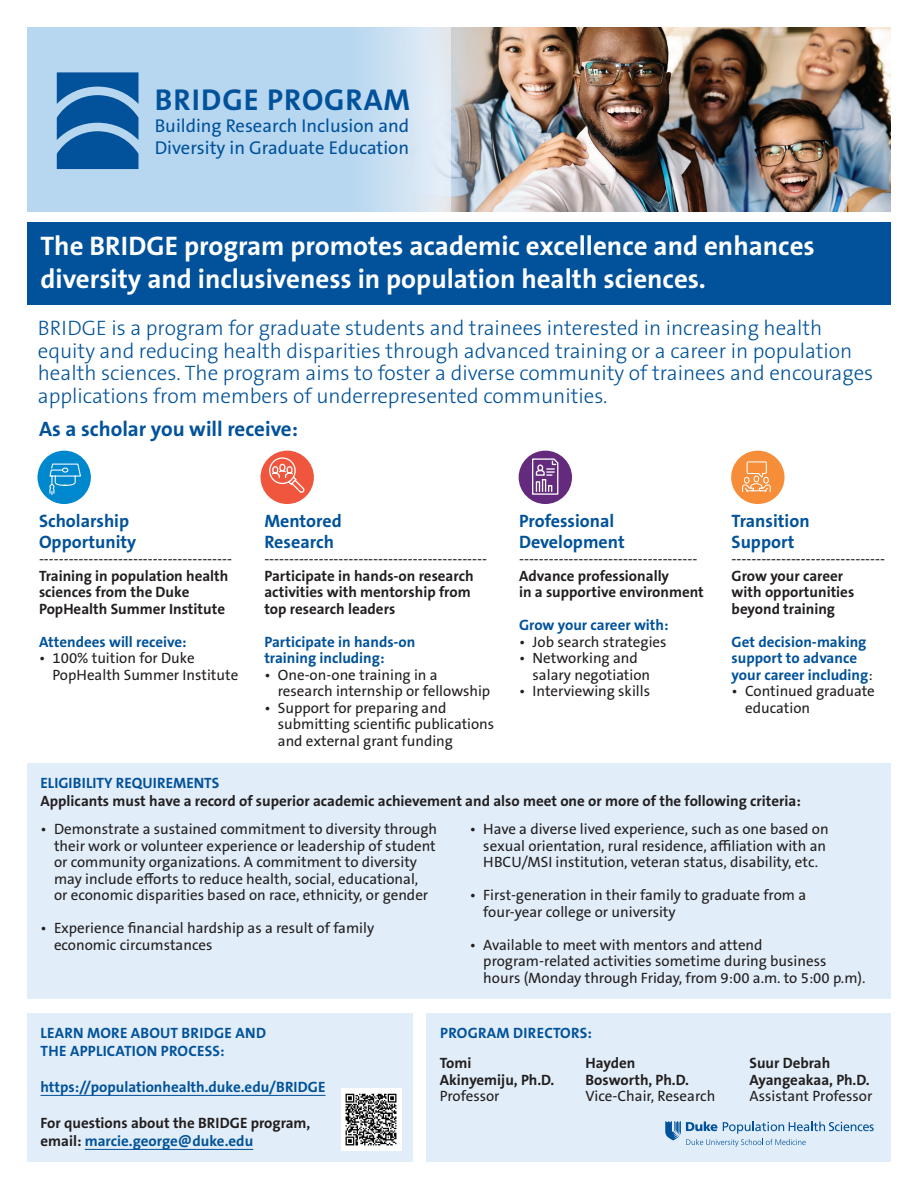
<style>
.page{position:relative;width:918px;height:1188px;background:#fff}
.page>*{position:absolute;margin:0;border:0;box-sizing:border-box;transform-origin:0 0}
.t1{font:700 30.3px "The Sans B W7";letter-spacing:.03em;color:#01529a}
.t2{font:700 27px/33px "The Sans B W7";color:#fff}
.t3{font:300 21px/22.5px "The Sans B W3";color:#01529a}
.t4{font:700 21px "The Sans B W7";color:#01529a}
.t5{font:18.6px/22.4px "The Sans B W5 Plain";color:#01529a}
.t6{font:700 18px/21px "The Sans B W7";color:#01529a}
.t7{font:15px/16.5px "The Sans B W5 Plain";color:#231f20}
.t8{font:700 15px/16.5px "The Sans B W7";color:#231f20}
.t9{font:700 15px/16.5px "The Sans B W7";color:#01529a}
.s1{font-family:"The Sans B W5 Plain";font-weight:400}
.s2{font-family:"The Sans B W5 Plain";font-weight:400;color:#231f20}
.s3{color:#01529a}
</style>
<div class="page">
<img style="left:450px;top:27px;width:441px;height:185px">
<svg style="left:27px;top:27px;width:423px;height:185px;background:#bdd9f0"></svg>
<svg style="left:57px;top:72px;width:82px;height:97px;background:#276eac"></svg>
<div style="left:27px;top:222px;width:864px;height:83px;background:#01529a"></div>
<div style="left:519px;top:451px;width:53px;height:53px;background:#642a7d;border-radius:50%"></div>
<svg style="left:532px;top:458px;width:27px;height:37px"></svg>
<div style="left:731px;top:451px;width:54px;height:53px;background:#f68d38;border-radius:50%"></div>
<svg style="left:742px;top:461px;width:29px;height:32px"></svg>
<div style="left:261px;top:451px;width:53px;height:53px;background:#f0553e;border-radius:50%"></div>
<svg style="left:268px;top:457px;width:38px;height:36px"></svg>
<div style="left:38px;top:451px;width:53px;height:53px;background:#0088ce;border-radius:50%"></div>
<svg style="left:49px;top:463px;width:32px;height:32px"></svg>
<div style="left:27px;top:764px;width:864px;height:235px;background:#e1edf8"></div>
<div style="left:27px;top:1013px;width:386px;height:149px;background:#e1edf8"></div>
<hr style="left:40px;top:1095px;width:286px;height:1px;background:#01529a">
<hr style="left:85px;top:1149px;width:168px;height:1px;background:#01529a">
<div style="left:427px;top:1013px;width:464px;height:149px;background:#e1edf8"></div>
<svg style="left:665px;top:1121px;width:209px;height:26px"></svg>
<img style="left:342px;top:1089px;width:59px;height:61px">
<p class="t1" style="left:155px;top:80px;width:257px">BRIDGE PROGRAM</p>
<p class="t5" style="left:155px;top:115px;width:256px">Building Research Inclusion and<br>Diversity in Graduate Education</p>
<p class="t2" style="left:40px;top:230px;width:776px">The BRIDGE program promotes academic excellence and enhances diversity and inclusiveness in population health sciences.</p>
<p class="t3" style="left:38px;top:317px;width:837px">BRIDGE is a program for graduate students and trainees interested in increasing health equity and reducing health disparities through advanced training or a career in population health sciences. The program aims to foster a diverse community of trainees and encourages applications from members of underrepresented communities.</p>
<p class="t4" style="left:39px;top:416px;width:260px">As a scholar you will receive:</p>
<p class="t6" style="left:39px;top:510px;width:99px">Scholarship<br>Opportunity</p>
<p class="t7" style="left:39px;top:551px;width:195px">---------------------------------------</p>
<p class="t8" style="left:39px;top:567px;width:191px">Training in population health sciences from the Duke<br>PopHealth Summer Institute</p>
<p class="t9" style="left:39px;top:633px;width:149px">Attendees will receive:</p>
<p class="t7" style="left:52px;top:650px;width:187px;text-indent:-14px">• 100% tuition for Duke<br>PopHealth Summer Institute</p>
<p class="t6" style="left:264px;top:510px;width:79px">Mentored<br>Research</p>
<p class="t7" style="left:264px;top:551px;width:224px">---------------------------------------------</p>
<p class="t8" style="left:264px;top:567px;width:211px">Participate in hands-on research activities with mentorship from top research leaders</p>
<p class="t9" style="left:264px;top:633px;width:153px">Participate in hands-on training including:</p>
<p class="t7" style="left:278px;top:666px;width:214px;text-indent:-14px">• One-on-one training in a research internship or fellowship</p>
<p class="t7" style="left:278px;top:699px;width:218px;text-indent:-14px">• Support for preparing and submitting scientific publications and external grant funding</p>
<p class="t6" style="left:519px;top:510px;width:107px">Professional<br>Development</p>
<p class="t8" style="left:519px;top:551px;width:186px"><span class="s1">------------------------------------<br></span>Advance professionally<br>in a supportive environment</p>
<p class="t9" style="left:519px;top:617px;width:151px">Grow your career with:</p>
<p class="t7" style="left:519px;top:633px;width:149px">• Job search strategies</p>
<p class="t7" style="left:533px;top:650px;width:119px;text-indent:-14px">• Networking and salary negotiation</p>
<p class="t7" style="left:519px;top:683px;width:133px">• Interviewing skills</p>
<p class="t6" style="left:732px;top:510px;width:79px">Transition<br>Support</p>
<p class="t7" style="left:732px;top:551px;width:155px">-------------------------------</p>
<p class="t8" style="left:732px;top:567px;width:124px">Grow your career with opportunities beyond training</p>
<p class="t9" style="left:732px;top:633px;width:143px">Get decision-making support to advance your career including<span class="s2">:</span></p>
<p class="t7" style="left:745px;top:683px;width:131px;text-indent:-14px">• Continued graduate education</p>
<p class="t8" style="left:40px;top:774px;width:762px;line-height:18px"><span class="s3">ELIGIBILITY REQUIREMENTS<br></span>Applicants must have a record of superior academic achievement and also meet one or more of the following criteria:</p>
<p class="t7" style="left:54px;top:821px;width:385px;text-indent:-14px">• Demonstrate a sustained commitment to diversity through their work or volunteer experience or leadership of student or community organizations. A commitment to diversity may include efforts to reduce health, social, educational,<br>or economic disparities based on race, ethnicity, or gender</p>
<p class="t7" style="left:54px;top:920px;width:322px;text-indent:-14px">• Experience financial hardship as a result of family economic circumstances</p>
<p class="t7" style="left:483px;top:821px;width:347px;text-indent:-14px">• Have a diverse lived experience, such as one based on sexual orientation, rural residence, affiliation with an<br>HBCU/MSI institution, veteran status, disability, etc.</p>
<p class="t7" style="left:483px;top:887px;width:324px;text-indent:-14px">• First-generation in their family to graduate from a four-year college or university</p>
<p class="t7" style="left:483px;top:936px;width:384px;text-indent:-14px">• Available to meet with mentors and attend program-related activities sometime during business hours (Monday through Friday, from 9:00 a.m. to 5:00 p.m).</p>
<p class="t9" style="left:41px;top:1024px;width:227px;line-height:18px">LEARN MORE ABOUT BRIDGE AND<br>THE APPLICATION PROCESS:</p>
<p class="t9" style="left:40px;top:1079px;width:287px">https://populationhealth.duke.edu/BRIDGE</p>
<p class="t8" style="left:40px;top:1114px;width:271px;line-height:18px">For questions about the BRIDGE program, email: <span class="s3">marcie.george@duke.edu</span></p>
<p class="t9" style="left:440px;top:1025px;width:153px">PROGRAM DIRECTORS:</p>
<p class="t8" style="left:440px;top:1055px;width:116px">Tomi<br>Akinyemiju, Ph.D.<br><span class="s1">Professor</span></p>
<p class="t8" style="left:586px;top:1055px;width:105px">Hayden<br>Bosworth, Ph.D.</p>
<p class="t7" style="left:586px;top:1088px;width:131px">Vice-Chair, Research</p>
<p class="t8" style="left:750px;top:1055px;width:124px">Suur Debrah<br>Ayangeakaa, Ph.D.<br><span class="s1">Assistant Professor</span></p>
</div>
